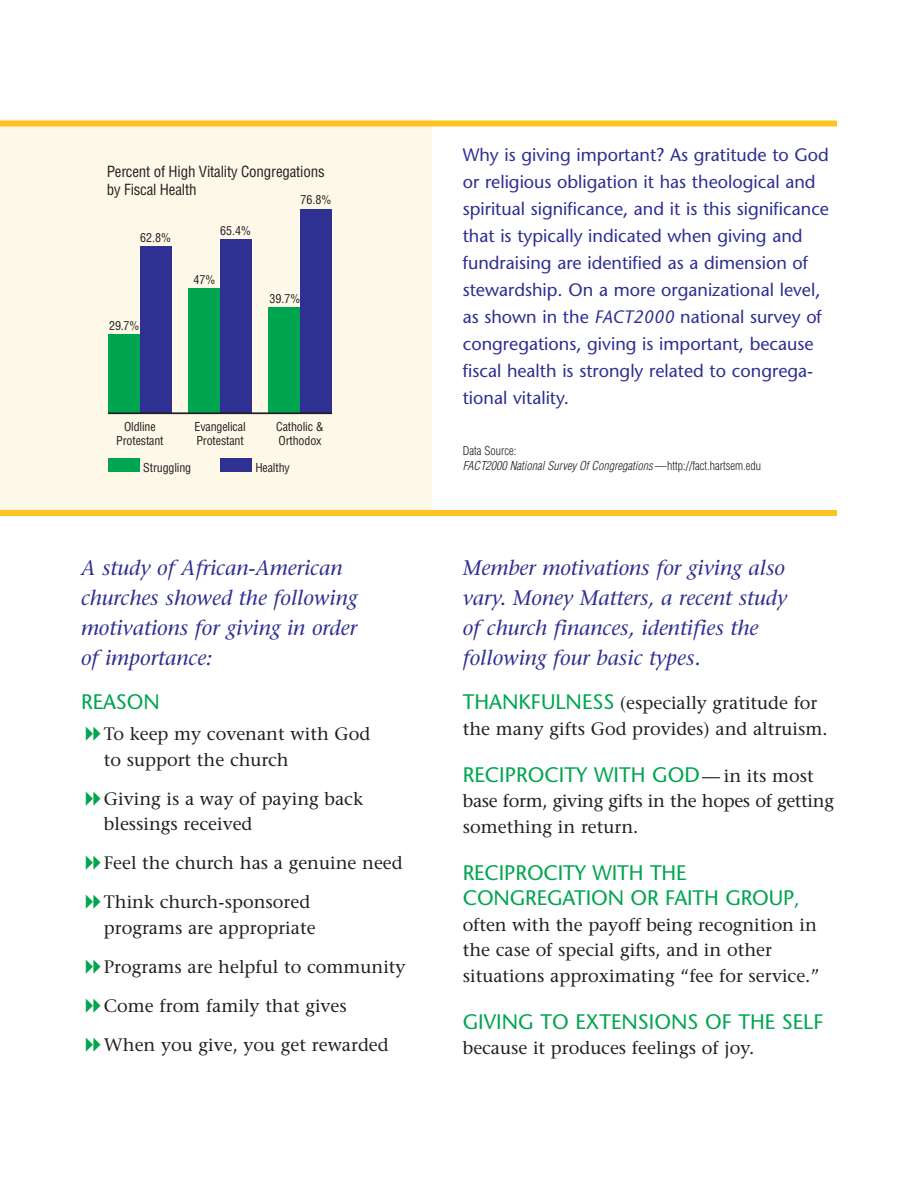
<style>
.page{position:relative;width:918px;height:1188px;background:#fff}
.page>*{position:absolute;margin:0;border:0;box-sizing:border-box;transform-origin:0 0}
.t1{font:italic 21px/30px "Stone Serif";color:#2e3092}
.t2{font:21px/25.5px "Stone Sans";color:#00a54f}
.t3{font:18px/25.5px "Stone Serif";color:#231f20}
.t4{font:18px/27px "Stone Sans";color:#2e3092}
.t5{font:condensed 15px/18px "Helvetica";color:#231f20}
.t6{font:condensed 12px/13.5px "Helvetica";letter-spacing:-.01em;color:#231f20}
.t7{font:italic 300 condensed 12px/15px "Helvetica";color:#231f20}
.s1{font-style:italic}
.s2{font-style:normal}
.s3{font-family:"Stone Sans";font-size:21px;color:#00a54f}
.s4{font-family:"Stone Serif";font-size:18px;color:#231f20}
.s5{font-size:18px}
</style>
<div class="page">
<div style="left:0;top:119px;width:432px;height:393px;background:#fef8e8"></div>
<div style="left:0;top:121px;width:837px;height:6px;background:#fec221"></div>
<div style="left:0;top:510px;width:837px;height:6px;background:#fec221"></div>
<div style="left:140px;top:246px;width:32px;height:167px;background:#2e3092"></div>
<div style="left:220px;top:239px;width:32px;height:174px;background:#2e3092"></div>
<div style="left:300px;top:209px;width:32px;height:204px;background:#2e3092"></div>
<div style="left:108px;top:334px;width:32px;height:79px;background:#00a54f"></div>
<div style="left:108px;top:458px;width:32px;height:14px;background:#00a54f"></div>
<div style="left:188px;top:288px;width:32px;height:125px;background:#00a54f"></div>
<div style="left:268px;top:308px;width:32px;height:105px;background:#00a54f"></div>
<hr style="left:108px;top:413px;width:224px;height:1px;background:#231f20">
<div style="left:220px;top:458px;width:32px;height:14px;background:#2e3092"></div>
<p class="t5" style="left:107px;top:162px;width:219px">Percent of High Vitality Congregations by Fiscal Health</p>
<p class="t6" style="left:301px;top:193px;width:32px">76.8%</p>
<p class="t6" style="left:140px;top:231px;width:32px">62.8%</p>
<p class="t6" style="left:109px;top:319px;width:32px">29.7%</p>
<p class="t6" style="left:220px;top:224px;width:32px">65.4%</p>
<p class="t6" style="left:194px;top:273px;width:23px">47%</p>
<p class="t6" style="left:269px;top:292px;width:32px">39.7%</p>
<p class="t6" style="left:116px;top:420px;width:49px;text-align:center">Oldline<br>Protestant</p>
<p class="t6" style="left:194px;top:420px;width:53px">Evangelical<br>Protestant</p>
<p class="t6" style="left:276px;top:420px;width:49px">Catholic &amp;<br>Orthodox</p>
<p class="t6" style="left:143px;top:461px;width:50px">Struggling</p>
<p class="t6" style="left:255px;top:461px;width:36px">Healthy</p>
<p class="t1" style="left:81px;top:555px;width:278px">A study of African-American churches showed the following motivations for giving in order of importance:</p>
<p class="t2" style="left:81px;top:691px;width:80px">REASON</p>
<p class="t3" style="left:104px;top:723px;width:268px">To keep my covenant with God to support the church</p>
<p class="t3" style="left:104px;top:787px;width:261px">Giving is a way of paying back blessings received</p>
<p class="t3" style="left:104px;top:845px;width:300px;line-height:39px">Feel the church has a genuine need<br>Think church-sponsored</p>
<p class="t3" style="left:104px;top:910px;width:303px;line-height:39px">programs are appropriate<br>Programs are helpful to community<br>Come from family that gives<br>When you give, you get rewarded</p>
<p class="t4" style="left:463px;top:143px;width:368px">Why is giving important? As gratitude to God or religious obligation it has theological and spiritual significance, and it is this significance that is typically indicated when giving and fundraising are identified as a dimension of stewardship. On a more organizational level, as shown in the <span class="s1">FACT2000</span> national survey of congregations, giving is important, because fiscal health is strongly related to congrega&shy;tional vitality.</p>
<p class="t7" style="left:463px;top:443px;width:300px"><span class="s2">Data Source:<br></span>FACT2000 National Survey Of Congregations<span class="s2">—http://fact.hartsem.edu</span></p>
<p class="t1" style="left:463px;top:555px;width:326px">Member motivations for giving also vary. Money Matters, a recent study of church finances, identifies the following four basic types.</p>
<p class="t3" style="left:463px;top:692px;width:366px"><span class="s3">THANKFULNESS</span> (especially gratitude for the many gifts God provides) and altruism.</p>
<p class="t2" style="left:463px;top:764px;width:353px">RECIPROCITY WITH GOD<span class="s4">— in its most</span></p>
<p class="t3" style="left:463px;top:790px;width:373px">base form, giving gifts in the hopes of getting something in return.</p>
<p class="t2" style="left:463px;top:862px;width:338px">RECIPROCITY WITH THE<br>CONGREGATION OR FAITH GROUP<span class="s5">,</span></p>
<p class="t3" style="left:463px;top:914px;width:358px">often with the payoff being recognition in the case of special gifts, and in other situations approximating “fee for service.”</p>
<p class="t2" style="left:463px;top:1011px;width:362px">GIVING TO EXTENSIONS OF THE SELF</p>
<p class="t3" style="left:463px;top:1037px;width:293px">because it produces feelings of joy.</p>
</div>
